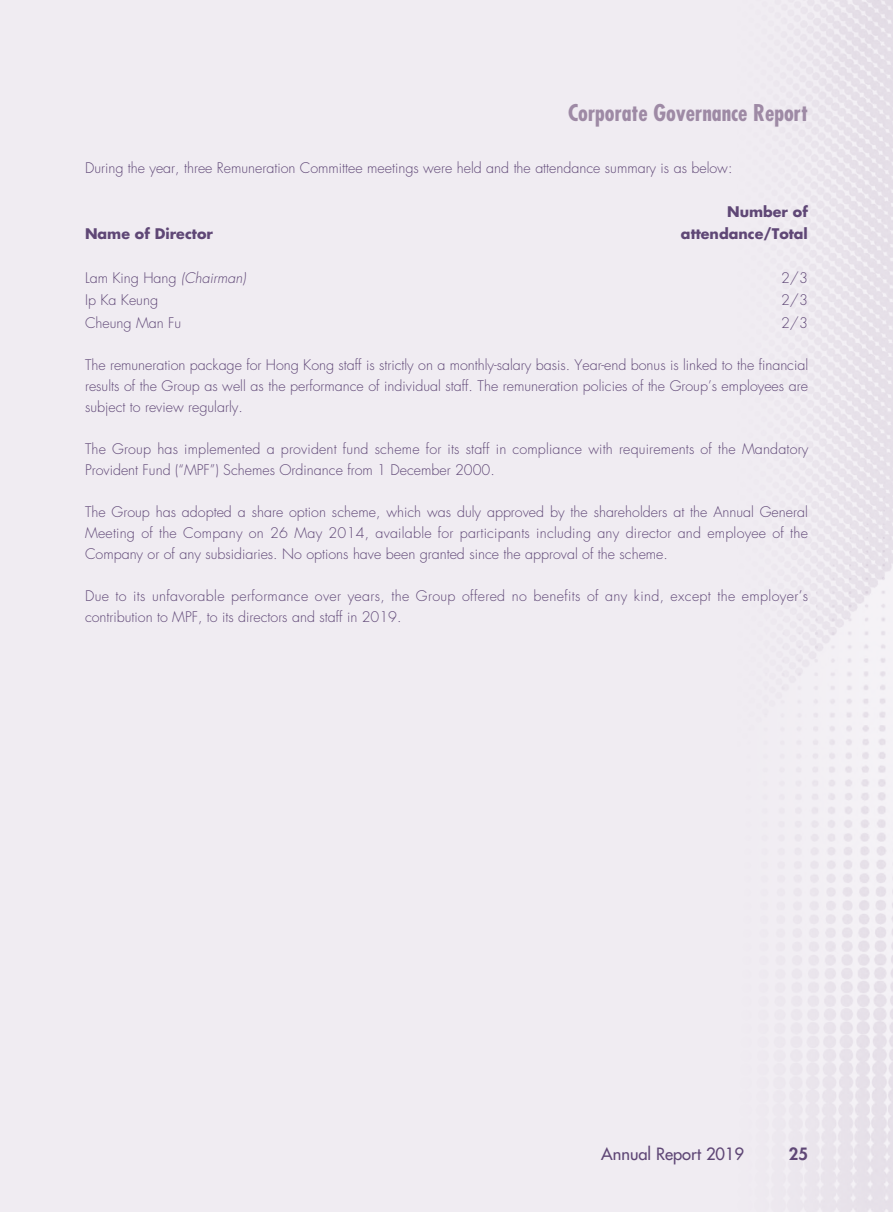
<style>
.page{position:relative;width:893px;height:1212px;background:#fff}
.page>*{position:absolute;margin:0;border:0;box-sizing:border-box;transform-origin:0 0}
.t1{font:700 condensed 22.5px "Futura Std";color:#9e8aa5}
.t2{font:500 16.5px "Futura Std";color:#5f4776}
.t3{font:800 16.5px "Futura Std";color:#5f4776}
.t4{font:300 14.25px/21px "Futura Std";color:#5f4776;text-align:justify}
.t5{font:300 14.25px/21px "Futura Std";letter-spacing:.025em;color:#5f4776}
.t6{font:700 14.25px/22.5px "Futura Std";color:#5f4776;text-align:right}
.s1{font-style:italic}
</style>
<div class="page">
<h1 class="t1" style="left:568px;top:98px;width:241px">Corporate Governance Report</h1>
<p class="t4" style="left:85px;top:158px;width:649px">During the year, three Remuneration Committee meetings were held and the attendance summary is as below:</p>
<p class="t6" style="left:85px;top:223px;width:129px">Name of Director</p>
<p class="t6" style="left:681px;top:200px;width:128px">Number of attendance/Total</p>
<p class="t4" style="left:85px;top:268px;width:162px">Lam King Hang <span class="s1">(Chairman)</span></p>
<p class="t4" style="left:781px;top:268px;width:28px">2/3</p>
<p class="t4" style="left:85px;top:290px;width:75px">Ip Ka Keung</p>
<p class="t4" style="left:781px;top:290px;width:28px">2/3</p>
<p class="t4" style="left:85px;top:313px;width:98px">Cheung Man Fu</p>
<p class="t4" style="left:781px;top:313px;width:28px">2/3</p>
<p class="t4" style="left:85px;top:355px;width:725px">The remuneration package for Hong Kong staff is strictly on a monthly-salary basis. Year-end bonus is linked to the financial results of the Group as well as the performance of individual staff. The remuneration policies of the Group’s employees are subject to review regularly.</p>
<p class="t4" style="left:85px;top:439px;width:725px">The Group has implemented a provident fund scheme for its staff in compliance with requirements of the Mandatory<br>Provident Fund (“MPF”) Schemes Ordinance from 1 December 2000.</p>
<p class="t4" style="left:85px;top:502px;width:724px">The Group has adopted a share option scheme, which was duly approved by the shareholders at the Annual General Meeting of the Company on 26 May 2014, available for participants including any director and employee of the Company or of any subsidiaries. No options have been granted since the approval of the scheme.</p>
<p class="t5" style="left:85px;top:586px;width:724px">Due to its unfavorable performance over years, the Group offered no benefits of any kind, except the employer’s contribution to MPF, to its directors and staff in 2019.</p>
<p class="t2" style="left:601px;top:1143px;width:145px">Annual Report 2019</p>
<p class="t3" style="left:789px;top:1143px;width:21px">25</p>
</div>
